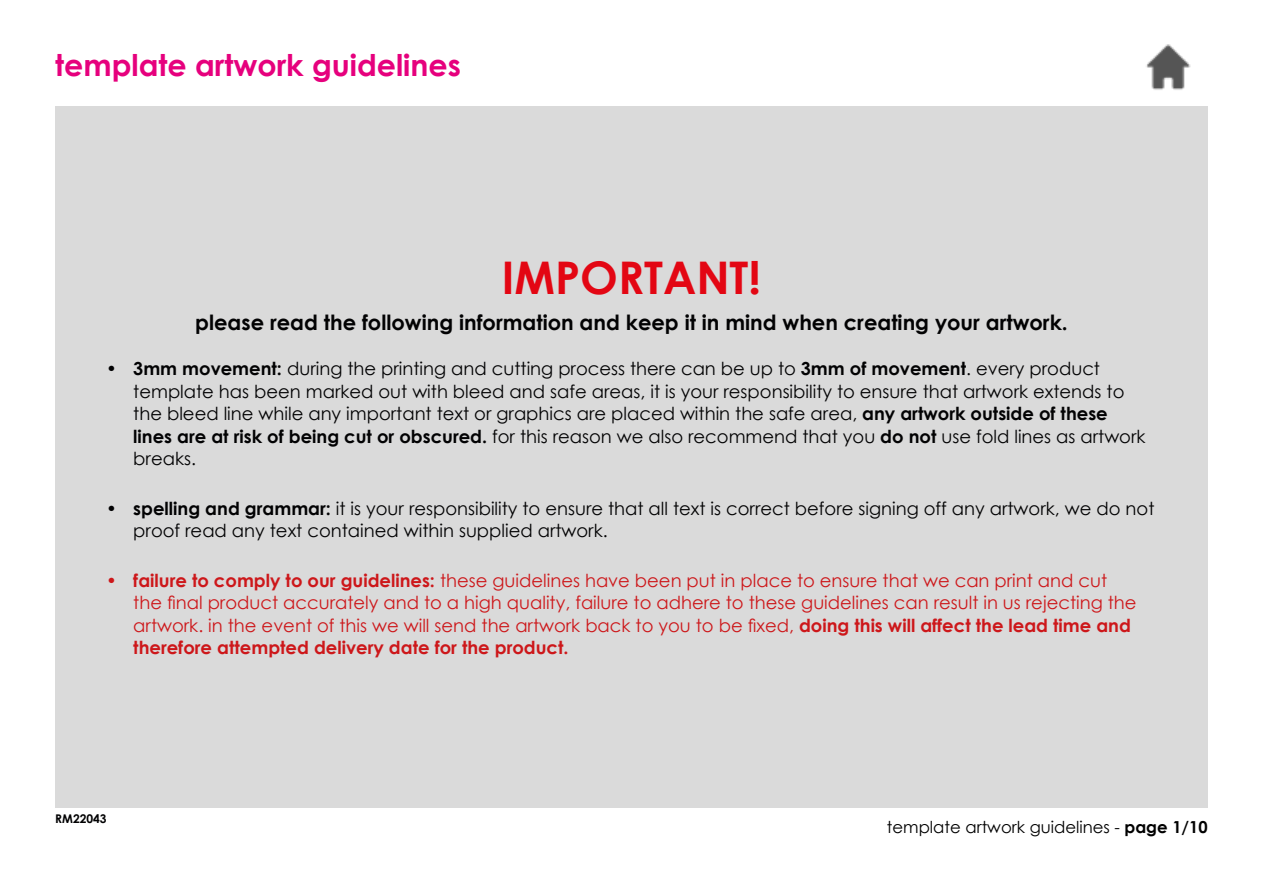
<style>
.page{position:relative;width:1263px;height:893px;background:#fff}
.page>*{position:absolute;margin:0;border:0;box-sizing:border-box;transform-origin:0 0}
.t1{font:700 45px "Century Gothic";color:#e30613}
.t2{font:700 30px "Century Gothic";color:#e6007d}
.t3{font:700 21px "Century Gothic";color:#020203}
.t4{font:18px/22.5px "Century Gothic";color:#020203}
.t5{font:18px/22.5px "Century Gothic";color:#cd171a}
.t6{font:16.5px "Century Gothic";color:#000}
.t7{font:700 12px "Century Gothic";color:#020203}
.s1{font-weight:700}
</style>
<div class="page">
<div style="left:55px;top:106px;width:1153px;height:702px;background:#dadada"></div>
<img style="left:1146px;top:44px;width:45px;height:46px">
<h2 class="t2" style="left:55px;top:42px;width:407px">template artwork guidelines</h2>
<h1 class="t1" style="left:502px;top:243px;width:261px">IMPORTANT!</h1>
<p class="t3" style="left:195px;top:306px;width:874px">please read the following information and keep it in mind when creating your artwork.</p>
<p class="t4" style="left:133px;top:357px;width:1014px;text-indent:-27px"><span class="s1">• 3mm movement:</span> during the printing and cutting process there can be up to <span class="s1">3mm of movement</span>. every product template has been marked out with bleed and safe areas, it is your responsibility to ensure that artwork extends to the bleed line while any important text or graphics are placed within the safe area, <span class="s1">any artwork outside of these lines are at risk of being cut or obscured.</span> for this reason we also recommend that you <span class="s1">do not</span> use fold lines as artwork breaks.</p>
<p class="t4" style="left:133px;top:496px;width:1023px;text-indent:-27px"><span class="s1">• spelling and grammar:</span> it is your responsibility to ensure that all text is correct before signing off any artwork, we do not proof read any text contained within supplied artwork.</p>
<p class="t5" style="left:133px;top:568px;width:1005px;text-indent:-27px"><span class="s1">• failure to comply to our guidelines:</span> these guidelines have been put in place to ensure that we can print and cut the final product accurately and to a high quality, failure to adhere to these guidelines can result in us rejecting the artwork. in the event of this we will send the artwork back to you to be fixed, <span class="s1">doing this will affect the lead time and therefore attempted delivery date for the product.</span></p>
<p class="t7" style="left:55px;top:809px;width:53px">RM22043</p>
<p class="t6" style="left:887px;top:816px;width:322px">template artwork guidelines - <span class="s1">page 1/10</span></p>
</div>
